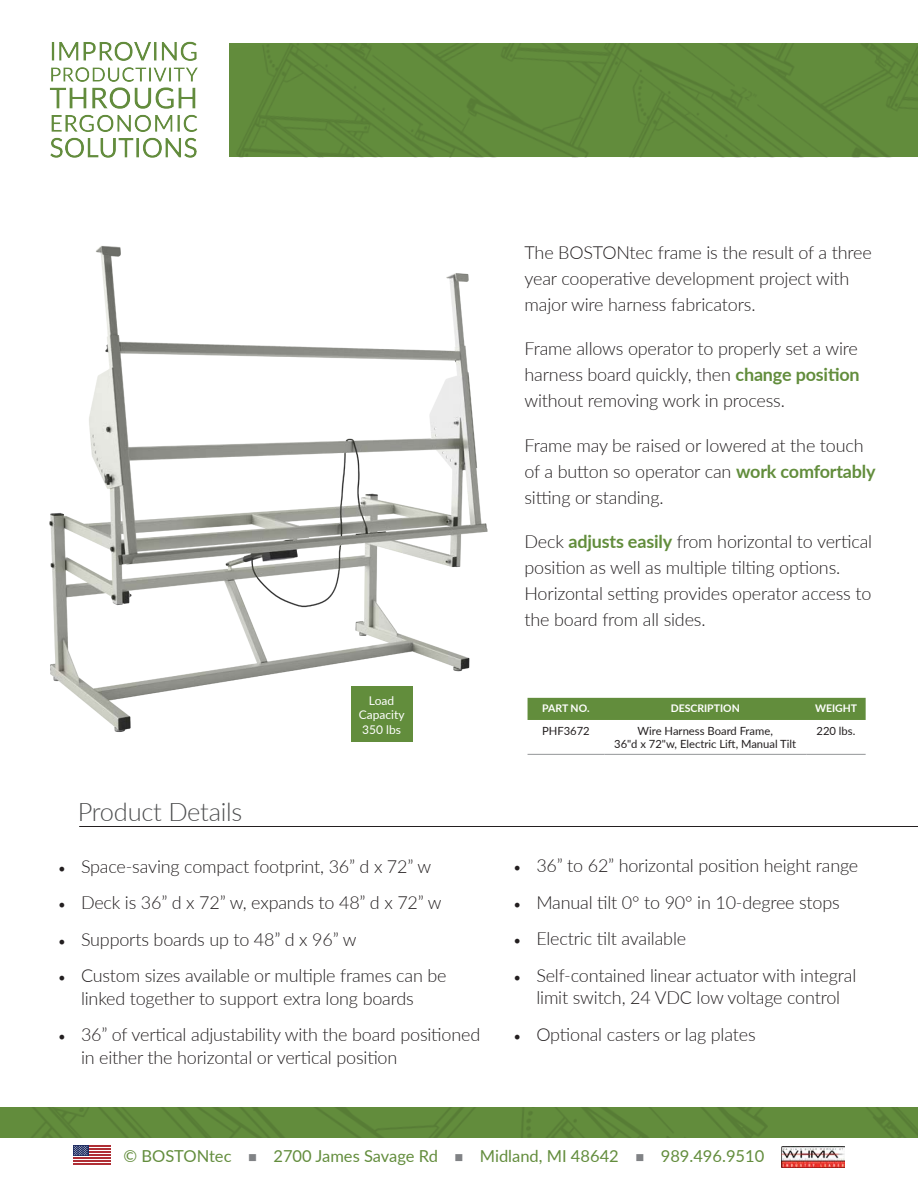
<style>
.page{position:relative;width:918px;height:1188px;background:#fff}
.page>*{position:absolute;margin:0;border:0;box-sizing:border-box;transform-origin:0 0}
.t1{font:300 25.5px "Lato";letter-spacing:-.01em;color:#4e4f50}
.t2{font:300 18px/26.1px "Lato";letter-spacing:-.01em;color:#231f20}
.t3{font:16.5px "Lato";color:#638d3d}
.t4{font:12px "Lato";color:#fff}
.t5{font:11.25px "Lato";color:#231f20}
.t6{font:700 10.5px "Lato";color:#fff}
.s1{font-family:"Minion Pro";font-weight:400}
.s2{font-weight:700;color:#628d3c}
.s3{color:#808285}
</style>
<div class="page">
<img style="left:230px;top:44px;width:688px;height:113px">
<img style="left:49px;top:41px;width:149px;height:117px">
<div style="left:0;top:1107px;width:918px;height:31px;background:#638d3d"></div>
<img style="left:49px;top:246px;width:506px;height:496px">
<div style="left:528px;top:698px;width:338px;height:22px;background:#628d3c"></div>
<hr style="left:528px;top:754px;width:76px;height:1px;background:#939598">
<hr style="left:604px;top:754px;width:202px;height:1px;background:#939598">
<hr style="left:806px;top:754px;width:60px;height:1px;background:#939598">
<div style="left:351px;top:687px;width:61px;height:55px;background:#628d3c"></div>
<img style="left:781px;top:1147px;width:64px;height:20px">
<hr style="left:79px;top:826px;width:839px;height:1px;background:#231f20">
<hr style="left:88px;top:1145px;width:23px;height:2px;background:#af2e35">
<hr style="left:88px;top:1148px;width:23px;height:2px;background:#af2e35">
<hr style="left:88px;top:1151px;width:23px;height:2px;background:#af2e35">
<hr style="left:88px;top:1154px;width:23px;height:2px;background:#af2e35">
<hr style="left:73px;top:1157px;width:38px;height:2px;background:#af2e35">
<hr style="left:73px;top:1160px;width:38px;height:2px;background:#af2e35">
<hr style="left:73px;top:1164px;width:38px;height:1px;background:#af2e35">
<div style="left:73px;top:1145px;width:15px;height:11px;background:#1f2d63"></div>
<svg style="left:74px;top:1146px;width:14px;height:9px"></svg>
<p class="t1" style="left:78px;top:794px;width:166px">Product Details</p>
<p class="t4" style="left:369px;top:692px;width:27px">Load</p>
<p class="t4" style="left:359px;top:706px;width:47px">Capacity</p>
<p class="t4" style="left:362px;top:721px;width:40px">350 lbs</p>
<p class="t2" style="left:58px;top:853px;width:374px"><span class="s1">•</span> Space-saving compact footprint, 36” d x 72” w</p>
<p class="t2" style="left:58px;top:889px;width:385px"><span class="s1">•</span> Deck is 36” d x 72” w, expands to 48” d x 72” w</p>
<p class="t2" style="left:58px;top:926px;width:300px"><span class="s1">•</span> Supports boards up to 48” d x 96” w</p>
<p class="t2" style="left:58px;top:964px;width:390px;line-height:22.5px;text-align:center"><span class="s1">•</span> Custom sizes available or multiple frames can be linked together to support extra long boards</p>
<p class="t2" style="left:81px;top:1023px;width:401px;line-height:22.5px;text-indent:-22px"><span class="s1">•</span> 36” of vertical adjustability with the board positioned in either the horizontal or vertical position</p>
<p class="t2" style="left:525px;top:238px;width:349px">The BOSTONtec frame is the result of a three year cooperative development project with major wire harness fabricators.</p>
<p class="t2" style="left:525px;top:335px;width:337px;text-align:justify">Frame allows operator to properly set a wire harness board quickly, then <span class="s2">change position </span>without removing work in process.</p>
<p class="t2" style="left:525px;top:431px;width:353px">Frame may be raised or lowered at the touch of a button so operator can <span class="s2">work comfortably </span>sitting or standing.</p>
<p class="t2" style="left:525px;top:528px;width:349px">Deck <span class="s2">adjusts easily</span> from horizontal to vertical position as well as multiple tilting options.<br>Horizontal setting provides operator access to the board from all sides.</p>
<p class="t6" style="left:542px;top:701px;width:49px">PART NO.</p>
<p class="t6" style="left:671px;top:701px;width:71px">DESCRIPTION</p>
<p class="t6" style="left:815px;top:701px;width:44px">WEIGHT</p>
<p class="t5" style="left:542px;top:723px;width:49px">PHF3672</p>
<p class="t5" style="left:638px;top:723px;width:137px">Wire Harness Board Frame,</p>
<p class="t5" style="left:614px;top:736px;width:184px">36"d x 72"w, Electric Lift, Manual Tilt</p>
<p class="t5" style="left:816px;top:723px;width:40px">220 lbs.</p>
<p class="t2" style="left:514px;top:852px;width:346px"><span class="s1">•</span> 36” to 62” horizontal position height range</p>
<p class="t2" style="left:514px;top:889px;width:327px"><span class="s1">•</span> Manual tilt 0° to 90° in 10-degree stops</p>
<p class="t2" style="left:514px;top:925px;width:174px"><span class="s1">•</span> Electric tilt available</p>
<p class="t2" style="left:514px;top:963px;width:344px;line-height:22.5px;text-align:center"><span class="s1">•</span> Self-contained linear actuator with integral limit switch, 24 VDC low voltage control</p>
<p class="t2" style="left:514px;top:1021px;width:243px"><span class="s1">•</span> Optional casters or lag plates</p>
<p class="t3" style="left:124px;top:1145px;width:642px">© BOSTONtec <span class="s3">■</span> 2700 James Savage Rd <span class="s3">■</span> Midland, MI 48642 <span class="s3">■</span> 989.496.9510</p>
</div>
